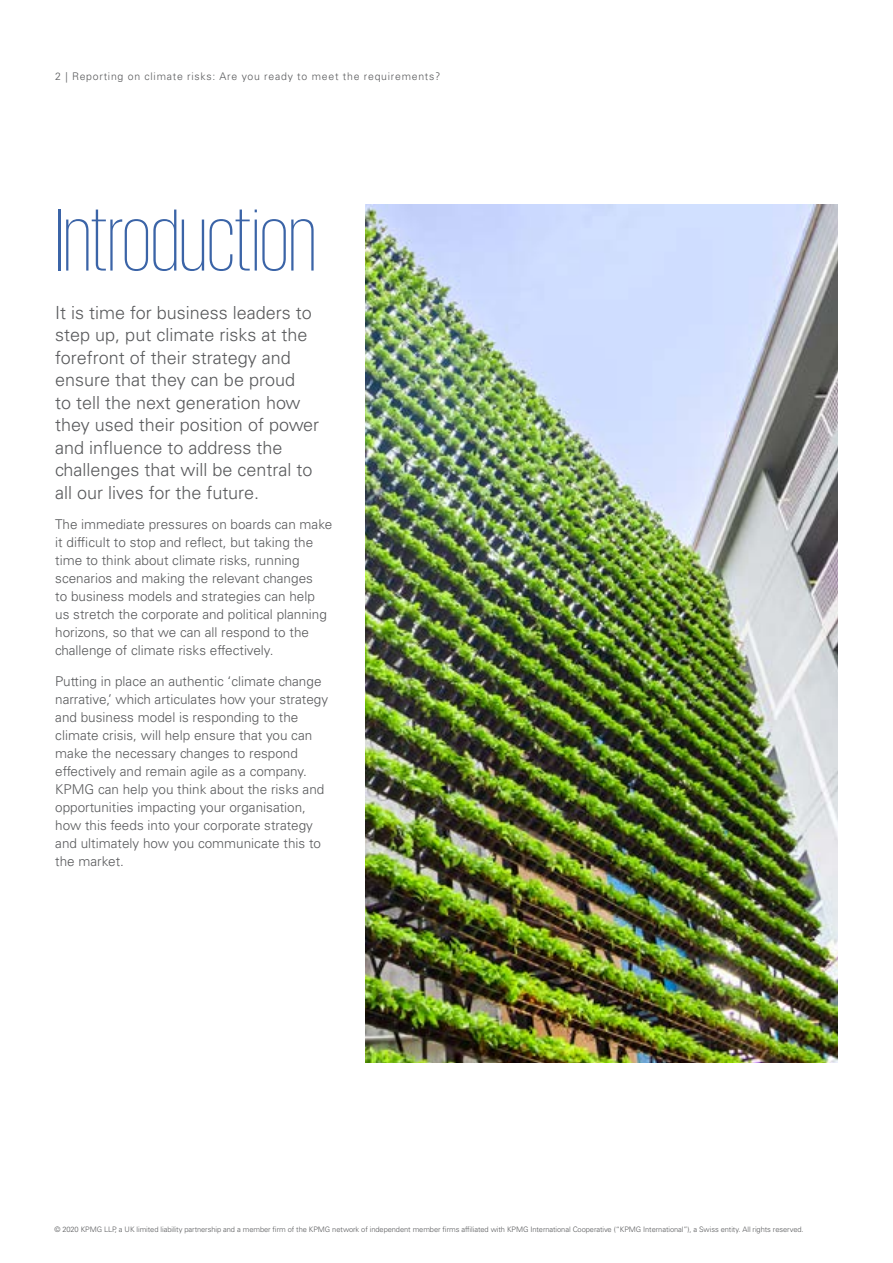
<style>
.page{position:relative;width:893px;height:1263px;background:#fff}
.page>*{position:absolute;margin:0;border:0;box-sizing:border-box;transform-origin:0 0}
.t1{font:200 90px "KPMG";color:#3b64a7}
.t2{font:300 18px/22.5px "Univers LT Std";color:#58595b}
.t3{font:300 13.5px/18px "Univers LT Std";color:#58595b}
.t4{font:300 10.5px "Univers LT Std";letter-spacing:.07em;color:#58595b}
.t5{font:300 7.5px "Univers LT Std";letter-spacing:-.01em;color:#58595b}
</style>
<div class="page">
<img style="left:366px;top:204px;width:472px;height:859px">
<p class="t4" style="left:55px;top:70px;width:387px">2 | Reporting on climate risks: Are you ready to meet the requirements?</p>
<h1 class="t1" style="left:55px;top:197px;width:262px">Introduction</h1>
<p class="t2" style="left:55px;top:301px;width:266px">It is time for business leaders to step up, put climate risks at the forefront of their strategy and ensure that they can be proud<br>to tell the next generation how they used their position of power and influence to address the challenges that will be central to all our lives for the future.</p>
<p class="t3" style="left:55px;top:516px;width:279px">The immediate pressures on boards can make it difficult to stop and reflect, but taking the time to think about climate risks, running scenarios and making the relevant changes<br>to business models and strategies can help us stretch the corporate and political planning horizons, so that we can all respond to the challenge of climate risks effectively.</p>
<p class="t3" style="left:55px;top:672px;width:274px">Putting in place an authentic ‘climate change narrative,’ which articulates how your strategy and business model is responding to the climate crisis, will help ensure that you can make the necessary changes to respond effectively and remain agile as a company.<br>KPMG can help you think about the risks and opportunities impacting your organisation, how this feeds into your corporate strategy and ultimately how you communicate this to the market.</p>
<p class="t5" style="left:54px;top:1225px;width:751px">© 2020 KPMG LLP, a UK limited liability partnership and a member firm of the KPMG network of independent member firms affiliated with KPMG International Cooperative (“KPMG International”), a Swiss entity. All rights reserved.</p>
</div>
